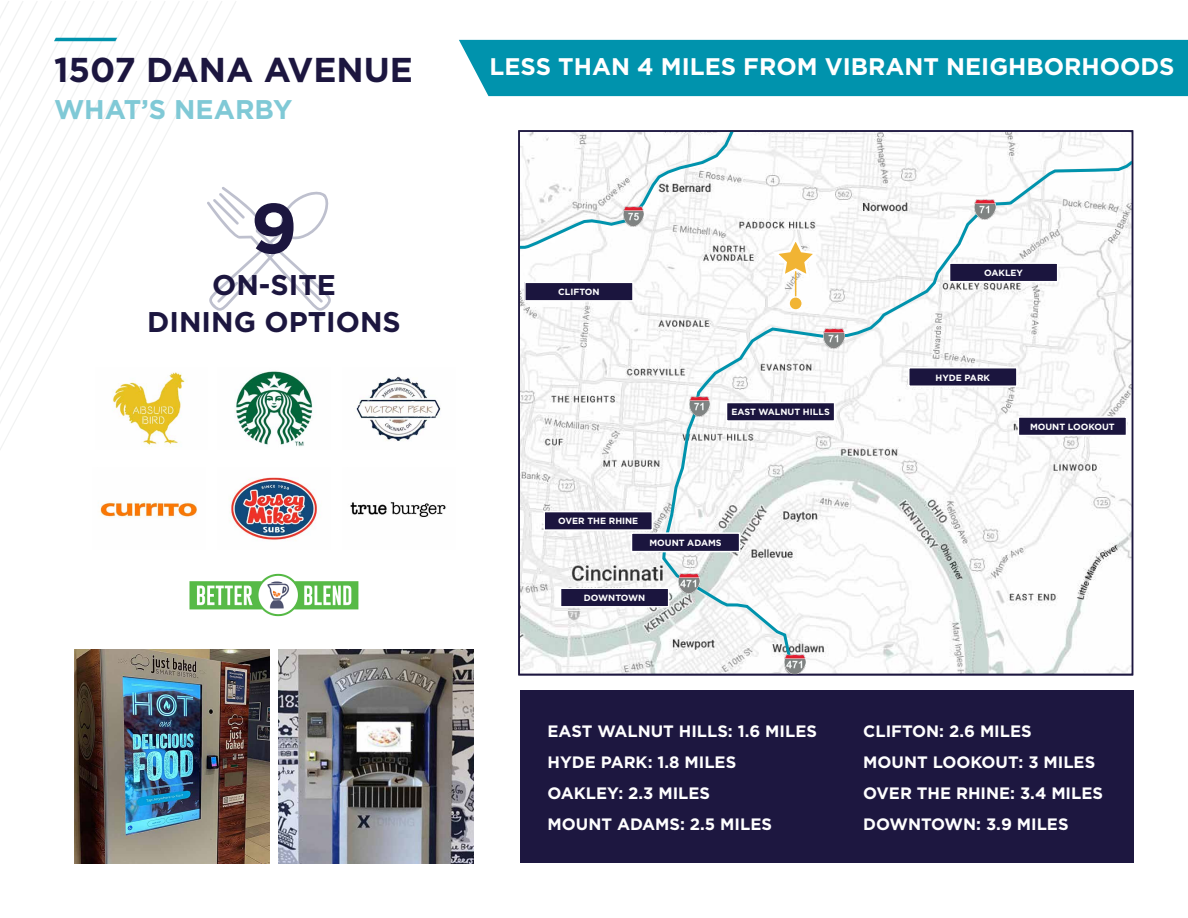
<style>
.page{position:relative;width:1188px;height:918px;background:#fff}
.page>*{position:absolute;margin:0;border:0;box-sizing:border-box;transform-origin:0 0}
.t1{font:700 70.5px "Gotham";color:#1c163f}
.t2{font:700 34.5px "Gotham";color:#1c163f}
.t3{font:700 28.5px/37.2px "Gotham";color:#1c163f;text-align:center}
.t4{font:700 27px "Gotham";color:#80c9d6}
.t5{font:700 24px "Gotham";color:#fff}
.t6{font:700 16.5px/30.9px "Gotham";color:#fff}
.t7{font:700 9px "Gotham";color:#fff}
</style>
<div class="page">
<svg style="left:0;top:1px;width:236px;height:449px"></svg>
<svg style="left:207px;top:187px;width:124px;height:124px"></svg>
<svg style="left:54px;top:38px;width:63px;height:3px"></svg>
<img style="left:95px;top:368px;width:113px;height:81px">
<img style="left:189px;top:573px;width:170px;height:44px">
<img style="left:100px;top:501px;width:97px;height:17px">
<img style="left:229px;top:477px;width:88px;height:64px">
<img style="left:350px;top:502px;width:96px;height:15px">
<img style="left:218px;top:368px;width:95px;height:81px">
<img style="left:356px;top:376px;width:85px;height:65px">
<img style="left:74px;top:649px;width:195px;height:215px">
<img style="left:279px;top:649px;width:195px;height:215px">
<img style="left:521px;top:133px;width:602px;height:539px">
<div style="left:521px;top:691px;width:613px;height:172px;background:#1d1740"></div>
<div style="left:525px;top:282px;width:108px;height:19px;background:#1b153e"></div>
<div style="left:524px;top:282px;width:110px;height:20px;border:2px solid #fff"></div>
<div style="left:544px;top:512px;width:108px;height:18px;background:#1b153e"></div>
<div style="left:543px;top:511px;width:110px;height:20px;border:2px solid #fff"></div>
<div style="left:561px;top:588px;width:108px;height:19px;background:#1b153e"></div>
<div style="left:560px;top:588px;width:109px;height:20px;border:2px solid #fff"></div>
<div style="left:459px;top:40px;width:729px;height:56px;background:#0093ad"></div>
<svg style="left:521px;top:133px;width:215px;height:117px"></svg>
<svg style="left:661px;top:158px;width:473px;height:518px"></svg>
<div style="left:631px;top:533px;width:109px;height:19px;background:#1b153e"></div>
<div style="left:631px;top:532px;width:109px;height:20px;border:2px solid #fff"></div>
<img style="left:824px;top:329px;width:20px;height:20px">
<img style="left:689px;top:396px;width:20px;height:20px">
<img style="left:975px;top:200px;width:20px;height:20px">
<img style="left:679px;top:574px;width:20px;height:20px">
<img style="left:785px;top:654px;width:20px;height:19px">
<img style="left:624px;top:206px;width:20px;height:20px">
<div style="left:518px;top:130px;width:615px;height:546px;border:2px solid #1d1740"></div>
<h2 class="t2" style="left:54px;top:47px;width:360px">1507 DANA AVENUE</h2>
<h3 class="t4" style="left:54px;top:91px;width:240px">WHAT’S NEARBY</h3>
<h1 class="t1" style="left:251px;top:182px;width:48px">9</h1>
<h3 class="t3" style="left:147px;top:266px;width:255px">ON-SITE<br>DINING OPTIONS</h3>
<h3 class="t5" style="left:490px;top:51px;width:686px">LESS THAN 4 MILES FROM VIBRANT NEIGHBORHOODS</h3>
<p class="t7" style="left:558px;top:286px;width:43px">CLIFTON</p>
<p class="t7" style="left:731px;top:406px;width:100px">EAST WALNUT HILLS</p>
<p class="t7" style="left:558px;top:515px;width:82px">OVER THE RHINE</p>
<p class="t7" style="left:649px;top:537px;width:74px">MOUNT ADAMS</p>
<p class="t7" style="left:584px;top:592px;width:63px">DOWNTOWN</p>
<p class="t7" style="left:984px;top:267px;width:40px">OAKLEY</p>
<p class="t7" style="left:936px;top:371px;width:56px">HYDE PARK</p>
<p class="t7" style="left:1030px;top:421px;width:86px">MOUNT LOOKOUT</p>
<p class="t6" style="left:548px;top:716px;width:271px">EAST WALNUT HILLS: 1.6 MILES<br>HYDE PARK: 1.8 MILES<br>OAKLEY: 2.3 MILES<br>MOUNT ADAMS: 2.5 MILES</p>
<p class="t6" style="left:863px;top:716px;width:241px">CLIFTON: 2.6 MILES<br>MOUNT LOOKOUT: 3 MILES<br>OVER THE RHINE: 3.4 MILES<br>DOWNTOWN: 3.9 MILES</p>
</div>
